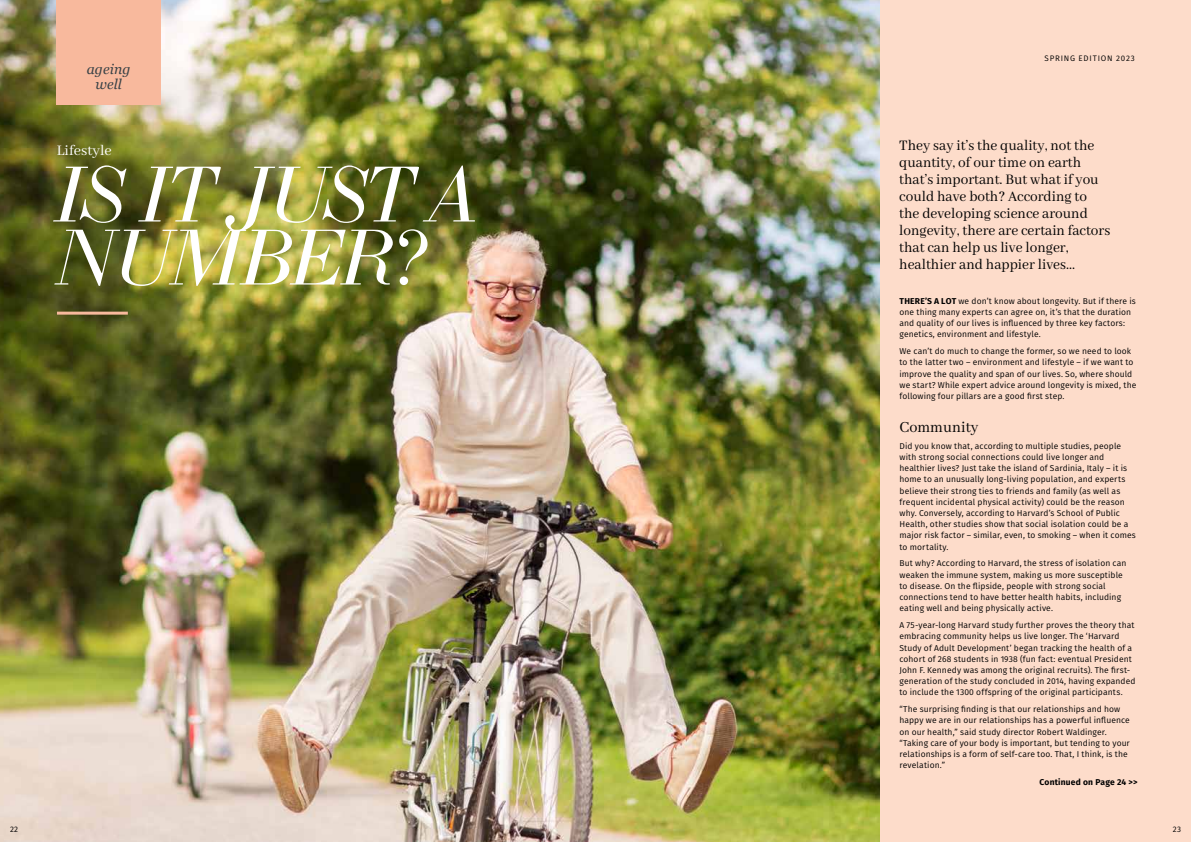
<style>
.page{position:relative;width:1191px;height:842px;background:#fff}
.page>*{position:absolute;margin:0;border:0;box-sizing:border-box;transform-origin:0 0}
.t1{font:italic 78px/63px "LTC Bodoni 175";letter-spacing:-.02em;color:#fff}
.t2{font:17px "Abhaya Libre";color:#000;scale:.95 1}
.t3{font:16px/17px "Abhaya Libre";color:#000;scale:.95 1}
.t4{font:16px "Abhaya Libre";color:#fff}
.t5{font:italic 14px/15px "Georgia";letter-spacing:.01em;color:#384146;text-align:center}
.t6{font:8.5px/11.2px "Fira Sans";letter-spacing:.01em;color:#000}
.t7{font:700 8.5px "Fira Sans";letter-spacing:.02em;color:#000}
.t8{font:8px "Fira Sans";letter-spacing:.1em;color:#000}
.s1{font-weight:700}
</style>
<div class="page">
<div style="left:595px;top:0;width:596px;height:842px;background:#fddcca"></div>
<img style="left:0;top:0;width:879px;height:842px">
<div style="left:57px;top:0;width:104px;height:105px;background:#f8b99d"></div>
<hr style="left:57px;top:312px;width:71px;height:3px;background:#f8b99d">
<h3 class="t5" style="left:87px;top:61px;width:45px">ageing well</h3>
<h3 class="t4" style="left:57px;top:142px;width:56px">Lifestyle</h3>
<h1 class="t1" style="left:57px;top:166px;width:425px">IS IT JUST A<br>NUMBER?</h1>
<p class="t8" style="left:1044px;top:52px;width:92px">SPRING EDITION 2023</p>
<p class="t3" style="left:899px;top:138px;width:224px">They say it’s the quality, not the quantity, of our time on earth that’s important. But what if you could have both? According to the developing science around longevity, there are certain factors that can help us live longer, healthier and happier lives...</p>
<p class="t6" style="left:899px;top:296px;width:238px"><span class="s1">THERE’S A LOT</span> we don’t know about longevity. But if there is one thing many experts can agree on, it’s that the duration and quality of our lives is influenced by three key factors: genetics, environment and lifestyle.</p>
<p class="t6" style="left:899px;top:346px;width:238px">We can’t do much to change the former, so we need to look to the latter two – environment and lifestyle – if we want to improve the quality and span of our lives. So, where should we start? While expert advice around longevity is mixed, the following four pillars are a good first step.</p>
<h2 class="t2" style="left:899px;top:418px;width:85px">Community</h2>
<p class="t6" style="left:899px;top:441px;width:238px">Did you know that, according to multiple studies, people with strong social connections could live longer and healthier lives? Just take the island of Sardinia, Italy – it is home to an unusually long-living population, and experts believe their strong ties to friends and family (as well as frequent incidental physical activity) could be the reason why. Conversely, according to Harvard’s School of Public Health, other studies show that social isolation could be a major risk factor – similar, even, to smoking – when it comes to mortality.</p>
<p class="t6" style="left:899px;top:558px;width:228px">But why? According to Harvard, the stress of isolation can weaken the immune system, making us more susceptible to disease. On the flipside, people with strong social connections tend to have better health habits, including eating well and being physically active.</p>
<p class="t6" style="left:899px;top:620px;width:237px">A 75-year-long Harvard study further proves the theory that embracing community helps us live longer. The ‘Harvard Study of Adult Development’ began tracking the health of a cohort of 268 students in 1938 (fun fact: eventual President John F. Kennedy was among the original recruits). The first&shy;generation of the study concluded in 2014, having expanded to include the 1300 offspring of the original participants.</p>
<p class="t6" style="left:899px;top:704px;width:232px">“The surprising finding is that our relationships and how happy we are in our relationships has a powerful influence on our health,” said study director Robert Waldinger. “Taking care of your body is important, but tending to your relationships is a form of self-care too. That, I think, is the revelation.”</p>
<p class="t7" style="left:1039px;top:775px;width:99px">Continued on Page 24 &gt;&gt;</p>
<p class="t8" style="left:10px;top:823px;width:10px">22</p>
<p class="t8" style="left:1172px;top:823px;width:10px">23</p>
</div>
